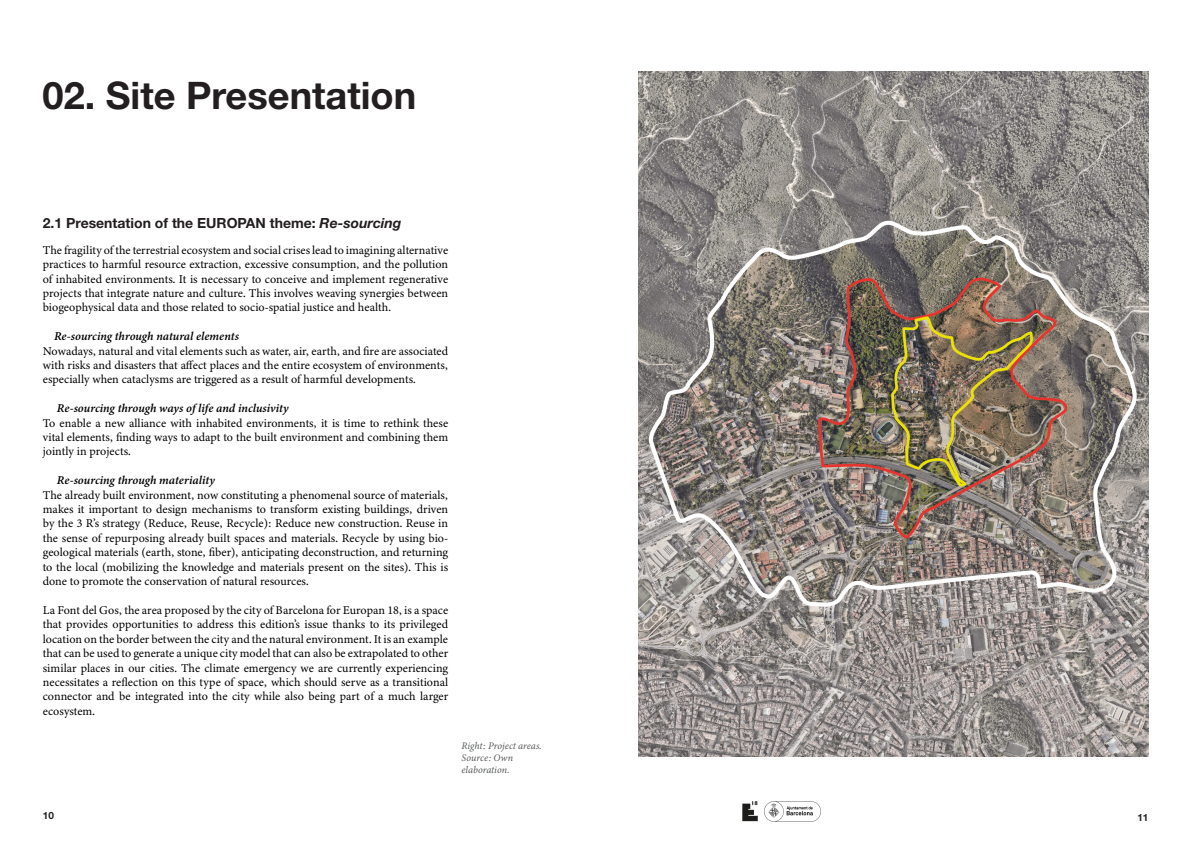
<style>
.page{position:relative;width:1191px;height:842px;background:#fff}
.page>*{position:absolute;margin:0;border:0;box-sizing:border-box;transform-origin:0 0}
.t1{font:700 38px "Helvetica Neue LT Std";color:#231f20}
.t2{font:700 14px "Helvetica Neue LT Std";color:#231f20}
.t3{font:12px/14.4px "Minion Variable Concept";color:#000;text-align:justify}
.t4{font:italic 12px "Minion Variable Concept";letter-spacing:.015em;color:#000}
.t5{font:italic 10px/12px "Minion Variable Concept";color:#57595a}
.t6{font:700 10px "Helvetica Neue LT Std";color:#231f20}
.s1{font-style:italic}
</style>
<div class="page">
<img style="left:638px;top:71px;width:510px;height:686px">
<img style="left:764px;top:801px;width:56px;height:20px">
<img style="left:743px;top:801px;width:15px;height:20px">
<p class="t1" style="left:43px;top:72px;width:375px">02. Site Presentation</p>
<p class="t2" style="left:43px;top:214px;width:360px">2.1 Presentation of the EUROPAN theme: <span class="s1">Re-sourcing</span></p>
<p class="t3" style="left:43px;top:243px;width:407px">The fragility of the terrestrial ecosystem and social crises lead to imagining alternative practices to harmful resource extraction, excessive consumption, and the pollution of inhabited environments. It is necessary to conceive and implement regenerative projects that integrate nature and culture. This involves weaving synergies between biogeophysical data and those related to socio-spatial justice and health.</p>
<p class="t4" style="left:54px;top:328px;width:186px">Re-sourcing through natural elements</p>
<p class="t3" style="left:43px;top:343px;width:407px">Nowadays, natural and vital elements such as water, air, earth, and fire are associated with risks and disasters that affect places and the entire ecosystem of environments, especially when cataclysms are triggered as a result of harmful developments.</p>
<p class="t4" style="left:57px;top:400px;width:233px">Re-sourcing through ways of life and inclusivity</p>
<p class="t3" style="left:43px;top:415px;width:407px">To enable a new alliance with inhabited environments, it is time to rethink these vital elements, finding ways to adapt to the built environment and combining them jointly in projects.</p>
<p class="t4" style="left:57px;top:472px;width:159px">Re-sourcing through materiality</p>
<p class="t3" style="left:43px;top:487px;width:407px">The already built environment, now constituting a phenomenal source of materials, makes it important to design mechanisms to transform existing buildings, driven by the 3 R’s strategy (Reduce, Reuse, Recycle): Reduce new construction. Reuse in the sense of repurposing already built spaces and materials. Recycle by using bio&shy;geological materials (earth, stone, fiber), anticipating deconstruction, and returning to the local (mobilizing the knowledge and materials present on the sites). This is done to promote the conservation of natural resources.</p>
<p class="t3" style="left:43px;top:603px;width:407px">La Font del Gos, the area proposed by the city of Barcelona for Europan 18, is a space that provides opportunities to address this edition’s issue thanks to its privileged location on the border between the city and the natural environment. It is an example that can be used to generate a unique city model that can also be extrapolated to other similar places in our cities. The climate emergency we are currently experiencing necessitates a reflection on this type of space, which should serve as a transitional connector and be integrated into the city while also being part of a much larger ecosystem.</p>
<p class="t5" style="left:461px;top:740px;width:81px">Right: Project areas.</p>
<p class="t5" style="left:461px;top:752px;width:53px">Source: Own elaboration.</p>
<p class="t6" style="left:43px;top:809px;width:13px">10</p>
<p class="t6" style="left:1137px;top:811px;width:13px">11</p>
</div>
